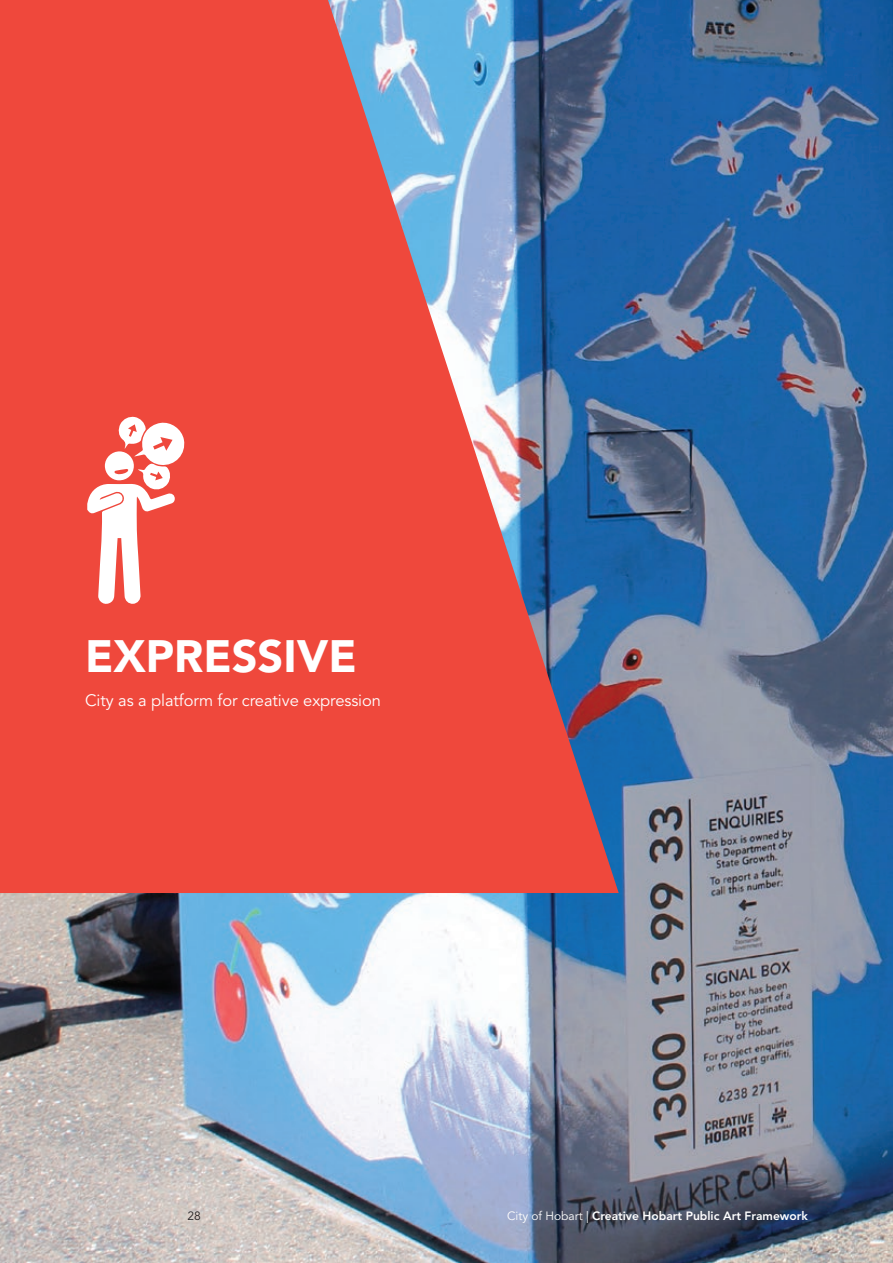
<style>
.page{position:relative;width:893px;height:1263px;background:#fff}
.page>*{position:absolute;margin:0;border:0;box-sizing:border-box;transform-origin:0 0}
.Chapter_Headline{font:900 45px "Avenir LT Std";color:#fff}
.Chapter_Headline-2{font:16.5px "Avenir LT Std";letter-spacing:-.005em;color:#fff}
.t1{font:800 12px "Avenir LT Std";color:#fff}
.t2{font:12px "Avenir LT Std";color:#231f20}
.s1{font-weight:400}
</style>
<div class="page">
<img style="left:0;top:0;width:893px;height:1263px">
<svg style="left:0;top:0;width:619px;height:893px;background:#cc585a"></svg>
<svg style="left:87px;top:416px;width:99px;height:188px"></svg>
<p class="Chapter_Headline" style="left:85px;top:629px;width:273px">EXPRESSIVE</p>
<p class="Chapter_Headline-2" style="left:85px;top:690px;width:298px">City as a platform for creative expression</p>
<p class="t2" style="left:188px;top:1209px;width:15px">28</p>
<p class="t1" style="left:507px;top:1209px;width:302px"><span class="s1">City of Hobart |</span> Creative Hobart Public Art Framework</p>
</div>
